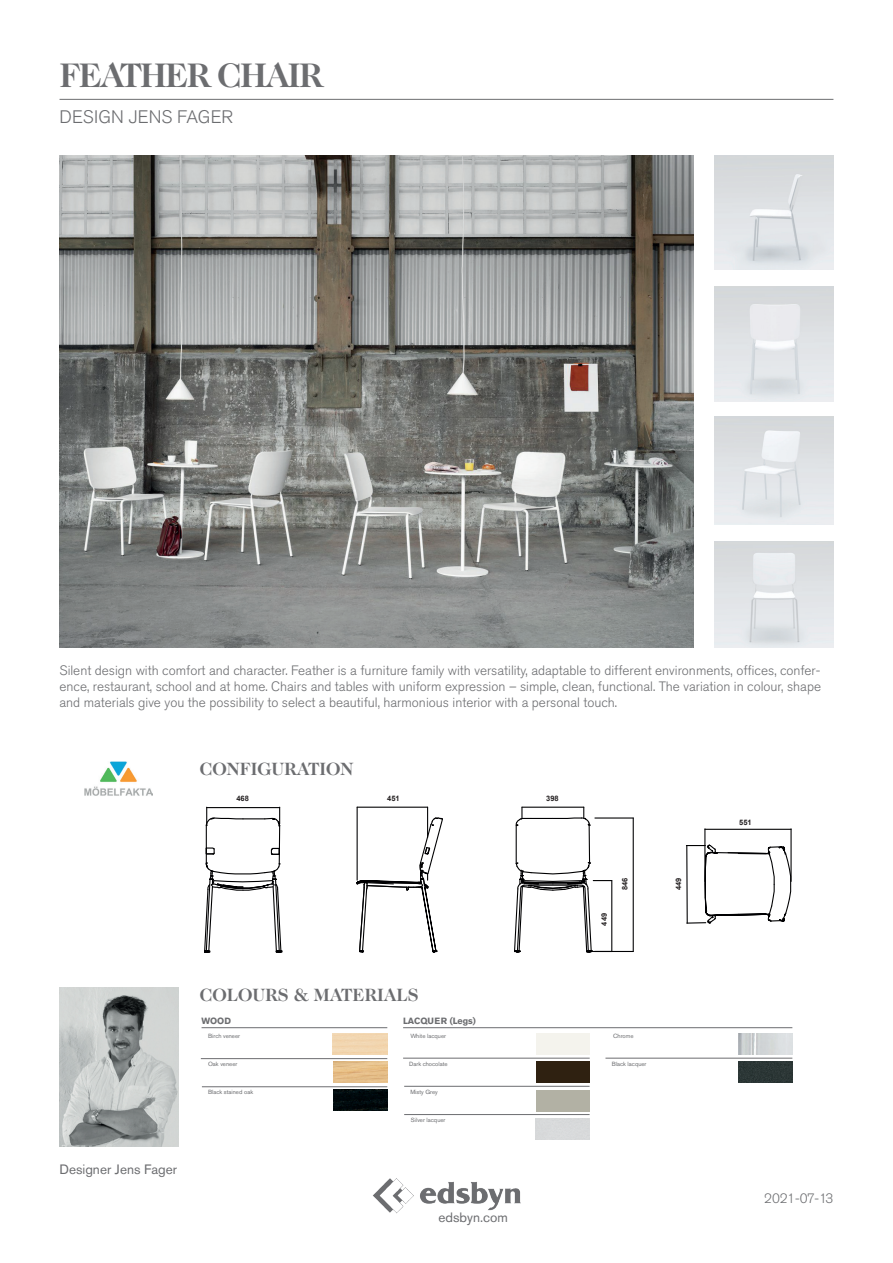
<style>
.page{position:relative;width:893px;height:1263px;background:#fff}
.page>*{position:absolute;margin:0;border:0;box-sizing:border-box;transform-origin:0 0}
.t1{font:700 34.5px "Caslon 224 Std";letter-spacing:-.05em;color:#6c6d70}
.t2{font:700 18px "Caslon 224 Std";color:#6c6d70}
.t3{font:300 18px "Akzidenz Grotesk Std";color:#6c6d70}
.t4{font:300 13.5px/16.2px "Akzidenz Grotesk Std";color:#6c6d70;text-align:justify}
.t5{font:13.5px "Akzidenz Grotesk Std";color:#6c6d70}
.t6{font:700 9px "Akzidenz Grotesk Std";color:#6c6d70}
.t7{font:700 7.5px "Arial";color:#231f20}
.t8{font:6px "Akzidenz Grotesk Std";color:#6c6d70}
</style>
<div class="page">
<hr style="left:60px;top:99px;width:773px;height:1px;background:#6c6d70">
<img style="left:85px;top:761px;width:67px;height:35px">
<hr style="left:201px;top:1058px;width:186px;height:1px;background:#6c6d70">
<hr style="left:202px;top:1086px;width:185px;height:1px;background:#6c6d70">
<hr style="left:605px;top:1058px;width:187px;height:1px;background:#6c6d70">
<hr style="left:790px;top:829px;width:2px;height:52px;background:#000002">
<hr style="left:595px;top:951px;width:38px;height:1px;background:#000002">
<hr style="left:595px;top:817px;width:38px;height:1px;background:#000002">
<hr style="left:633px;top:818px;width:1px;height:133px;background:#000002">
<hr style="left:705px;top:829px;width:86px;height:1px;background:#000002">
<hr style="left:704px;top:829px;width:1px;height:52px;background:#000002">
<svg style="left:204px;top:807px;width:79px;height:145px"></svg>
<svg style="left:355px;top:807px;width:257px;height:407px"></svg>
<svg style="left:686px;top:843px;width:106px;height:81px"></svg>
<hr style="left:202px;top:1027px;width:185px;height:1px;background:#6c6d70">
<hr style="left:403px;top:1058px;width:187px;height:1px;background:#6c6d70">
<hr style="left:404px;top:1114px;width:186px;height:1px;background:#6c6d70">
<hr style="left:404px;top:1086px;width:186px;height:1px;background:#6c6d70">
<img style="left:60px;top:155px;width:633px;height:492px">
<hr style="left:403px;top:1027px;width:389px;height:1px;background:#6c6d70">
<img style="left:333px;top:1033px;width:54px;height:22px">
<img style="left:333px;top:1061px;width:54px;height:21px">
<div style="left:536px;top:1033px;width:53px;height:21px;background:#f4f3ed"></div>
<div style="left:536px;top:1061px;width:53px;height:21px;background:#2f2111"></div>
<div style="left:536px;top:1090px;width:54px;height:21px;background:#b2b1a4"></div>
<img style="left:60px;top:988px;width:119px;height:158px">
<img style="left:333px;top:1089px;width:54px;height:22px">
<img style="left:739px;top:1061px;width:53px;height:22px">
<img style="left:536px;top:1118px;width:54px;height:21px">
<img style="left:738px;top:1033px;width:54px;height:21px">
<div style="left:599px;top:909px;width:8px;height:20px;background:#fff"></div>
<img style="left:714px;top:287px;width:119px;height:114px">
<img style="left:714px;top:155px;width:119px;height:115px">
<img style="left:714px;top:541px;width:119px;height:106px">
<img style="left:714px;top:417px;width:119px;height:107px">
<h1 class="t1" style="left:60px;top:55px;width:265px">FEATHER CHAIR</h1>
<h2 class="t3" style="left:60px;top:106px;width:175px">DESIGN JENS FAGER</h2>
<p class="t4" style="left:60px;top:662px;width:763px">Silent design with comfort and character. Feather is a furniture family with versatility, adaptable to different environments, offices, confer&shy;ence, restaurant, school and at home. Chairs and tables with uniform expression – simple, clean, functional. The variation in colour, shape and materials give you the possibility to select a beautiful, harmonious interior with a personal touch.</p>
<h2 class="t2" style="left:200px;top:758px;width:155px">CONFIGURATION</h2>
<p class="t7" style="left:236px;top:793px;width:14px">468</p>
<p class="t7" style="left:387px;top:793px;width:14px">451</p>
<p class="t7" style="left:546px;top:793px;width:14px">398</p>
<p class="t5" style="left:60px;top:1161px;width:119px">Designer Jens Fager</p>
<h2 class="t2" style="left:200px;top:984px;width:220px">COLOURS &amp; MATERIALS</h2>
<p class="t8" style="left:208px;top:1032px;width:34px">Birch veneer</p>
<p class="t8" style="left:208px;top:1060px;width:31px">Oak veneer</p>
<p class="t6" style="left:403px;top:1015px;width:74px">LACQUER (Legs)</p>
<p class="t8" style="left:409px;top:1060px;width:40px">Dark chocolate</p>
<p class="t6" style="left:202px;top:1015px;width:31px">WOOD</p>
<p class="t8" style="left:410px;top:1032px;width:37px">White lacquer</p>
<p class="t8" style="left:208px;top:1088px;width:47px">Black stained oak</p>
<p class="t8" style="left:410px;top:1088px;width:29px">Misty Grey</p>
<p class="t8" style="left:411px;top:1117px;width:36px">Silver lacquer</p>
<p class="t5" style="left:439px;top:1209px;width:71px">edsbyn.com</p>
<p class="t7" style="left:599px;top:926px;width:14px;rotate:-90deg">449</p>
<p class="t7" style="left:620px;top:890px;width:14px;rotate:-90deg">846</p>
<p class="t7" style="left:673px;top:890px;width:14px;rotate:-90deg">449</p>
<p class="t8" style="left:613px;top:1032px;width:22px">Chrome</p>
<p class="t8" style="left:612px;top:1060px;width:36px">Black lacquer</p>
<p class="t7" style="left:739px;top:817px;width:14px">551</p>
<p class="t4" style="left:764px;top:1190px;width:71px">2021-07-13</p>
</div>
